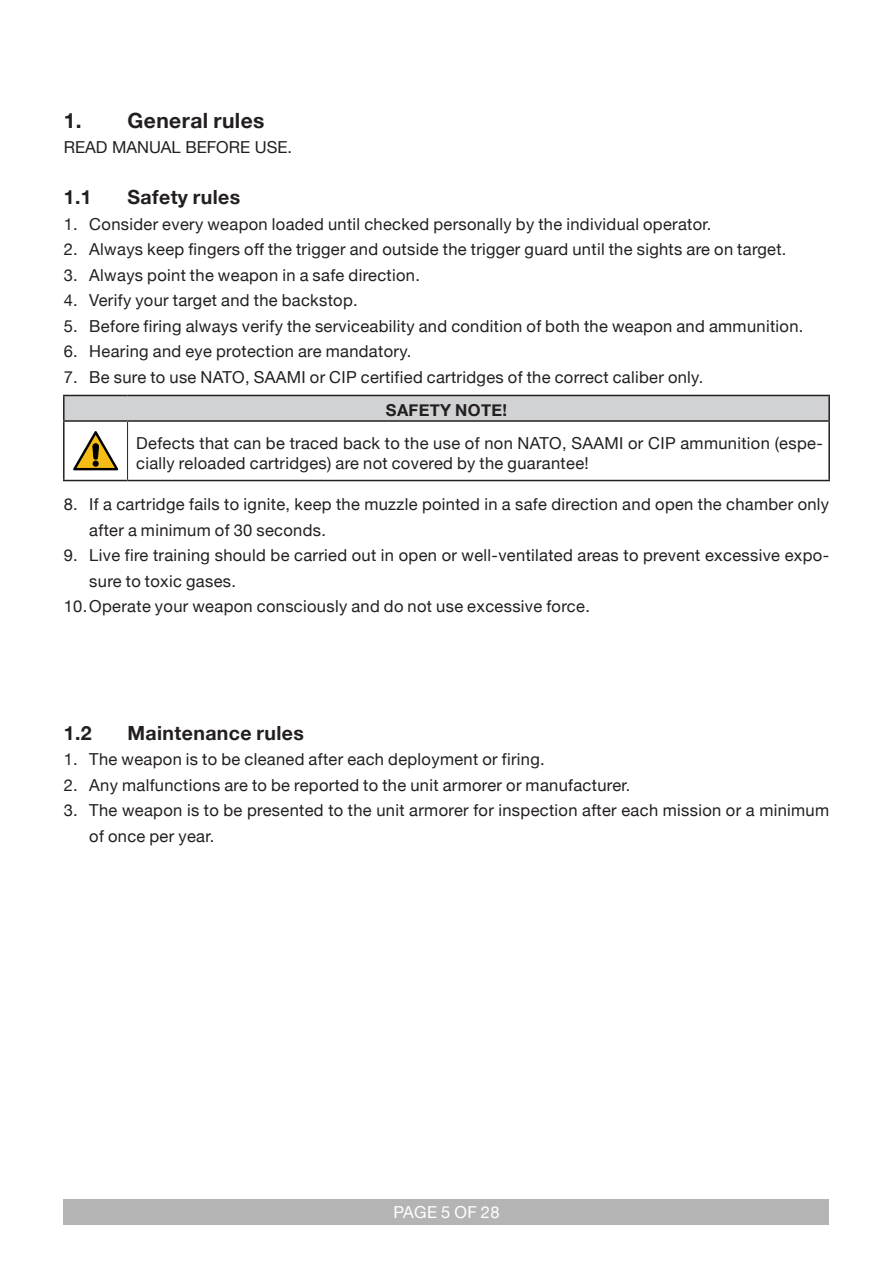
<style>
.page{position:relative;width:893px;height:1263px;background:#fff}
.page>*{position:absolute;margin:0;border:0;box-sizing:border-box;transform-origin:0 0}
.t1{font:700 21px "Helvetica Neue";letter-spacing:.02em;color:#231f20}
.t2{font:700 19.5px "Helvetica Neue";letter-spacing:.02em;color:#231f20}
.B_T_Tabelle_Fliesstext_Blocksatz{font:16.5px/25.5px "Helvetica Neue";letter-spacing:.02em;color:#231f20}
.B_T_Fliesstext{font:16.5px "Helvetica Neue";color:#231f20}
.B_T_Tabelle_Kopfzeile_zentiert{font:700 16.5px "Helvetica Neue";letter-spacing:.02em;color:#231f20}
.t3{font:16.5px "Helvetica Neue";letter-spacing:.02em;color:#fff}
</style>
<div class="page">
<div style="left:64px;top:1199px;width:765px;height:26px;background:#b4b4b4"></div>
<div style="left:64px;top:395px;width:765px;height:26px;background:#d1d2d4"></div>
<hr style="left:63px;top:422px;width:2px;height:58px;background:#231f20">
<hr style="left:828px;top:422px;width:2px;height:58px;background:#231f20">
<hr style="left:63px;top:480px;width:65px;height:1px;background:#231f20">
<hr style="left:128px;top:480px;width:702px;height:1px;background:#231f20">
<hr style="left:127px;top:422px;width:1px;height:58px;background:#231f20">
<hr style="left:63px;top:395px;width:65px;height:1px;background:#231f20">
<hr style="left:63px;top:396px;width:2px;height:24px;background:#231f20">
<hr style="left:128px;top:395px;width:702px;height:1px;background:#231f20">
<hr style="left:828px;top:396px;width:2px;height:24px;background:#231f20">
<hr style="left:63px;top:420px;width:65px;height:2px;background:#231f20">
<hr style="left:128px;top:420px;width:702px;height:2px;background:#231f20">
<svg style="left:73px;top:431px;width:45px;height:39px"></svg>
<p class="t1" style="left:64px;top:107px;width:202px">1. General rules</p>
<p class="B_T_Fliesstext" style="left:64px;top:137px;width:230px">READ MANUAL BEFORE USE.</p>
<p class="t2" style="left:64px;top:185px;width:29px">1.1</p>
<p class="t2" style="left:128px;top:185px;width:114px">Safety rules</p>
<p class="B_T_Tabelle_Fliesstext_Blocksatz" style="left:64px;top:211px;width:649px">1. Consider every weapon loaded until checked personally by the individual operator.</p>
<p class="B_T_Tabelle_Fliesstext_Blocksatz" style="left:64px;top:236px;width:724px">2. Always keep fingers off the trigger and outside the trigger guard until the sights are on target.</p>
<p class="B_T_Tabelle_Fliesstext_Blocksatz" style="left:64px;top:262px;width:358px">3. Always point the weapon in a safe direction.</p>
<p class="B_T_Tabelle_Fliesstext_Blocksatz" style="left:64px;top:287px;width:296px">4. Verify your target and the backstop.</p>
<p class="B_T_Tabelle_Fliesstext_Blocksatz" style="left:64px;top:313px;width:741px">5. Before firing always verify the serviceability and condition of both the weapon and ammunition.</p>
<p class="B_T_Tabelle_Fliesstext_Blocksatz" style="left:64px;top:338px;width:349px">6. Hearing and eye protection are mandatory.</p>
<p class="B_T_Tabelle_Fliesstext_Blocksatz" style="left:64px;top:364px;width:641px">7. Be sure to use NATO, SAAMI or CIP certified cartridges of the correct caliber only.</p>
<p class="B_T_Tabelle_Kopfzeile_zentiert" style="left:386px;top:400px;width:123px">SAFETY NOTE!</p>
<p class="B_T_Tabelle_Fliesstext_Blocksatz" style="left:136px;top:433px;width:686px;line-height:19.8px">Defects that can be traced back to the use of non NATO, SAAMI or CIP ammunition (espe&shy;cially reloaded cartridges) are not covered by the guarantee!</p>
<p class="B_T_Tabelle_Fliesstext_Blocksatz" style="left:89px;top:491px;width:741px;text-indent:-26px">8. If a cartridge fails to ignite, keep the muzzle pointed in a safe direction and open the chamber only after a minimum of 30 seconds.</p>
<p class="B_T_Tabelle_Fliesstext_Blocksatz" style="left:89px;top:542px;width:741px;text-indent:-26px">9. Live fire training should be carried out in open or well-ventilated areas to prevent excessive expo&shy;sure to toxic gases.</p>
<p class="B_T_Tabelle_Fliesstext_Blocksatz" style="left:64px;top:593px;width:528px">10.Operate your weapon consciously and do not use excessive force.</p>
<p class="t2" style="left:64px;top:721px;width:29px">1.2</p>
<p class="t2" style="left:128px;top:721px;width:178px">Maintenance rules</p>
<p class="B_T_Tabelle_Fliesstext_Blocksatz" style="left:64px;top:747px;width:482px">1. The weapon is to be cleaned after each deployment or firing.</p>
<p class="B_T_Tabelle_Fliesstext_Blocksatz" style="left:64px;top:772px;width:568px">2. Any malfunctions are to be reported to the unit armorer or manufacturer.</p>
<p class="B_T_Tabelle_Fliesstext_Blocksatz" style="left:89px;top:798px;width:741px;text-indent:-26px">3. The weapon is to be presented to the unit armorer for inspection after each mission or a minimum of once per year.</p>
<p class="t3" style="left:393px;top:1202px;width:108px">PAGE 5 OF 28</p>
</div>
